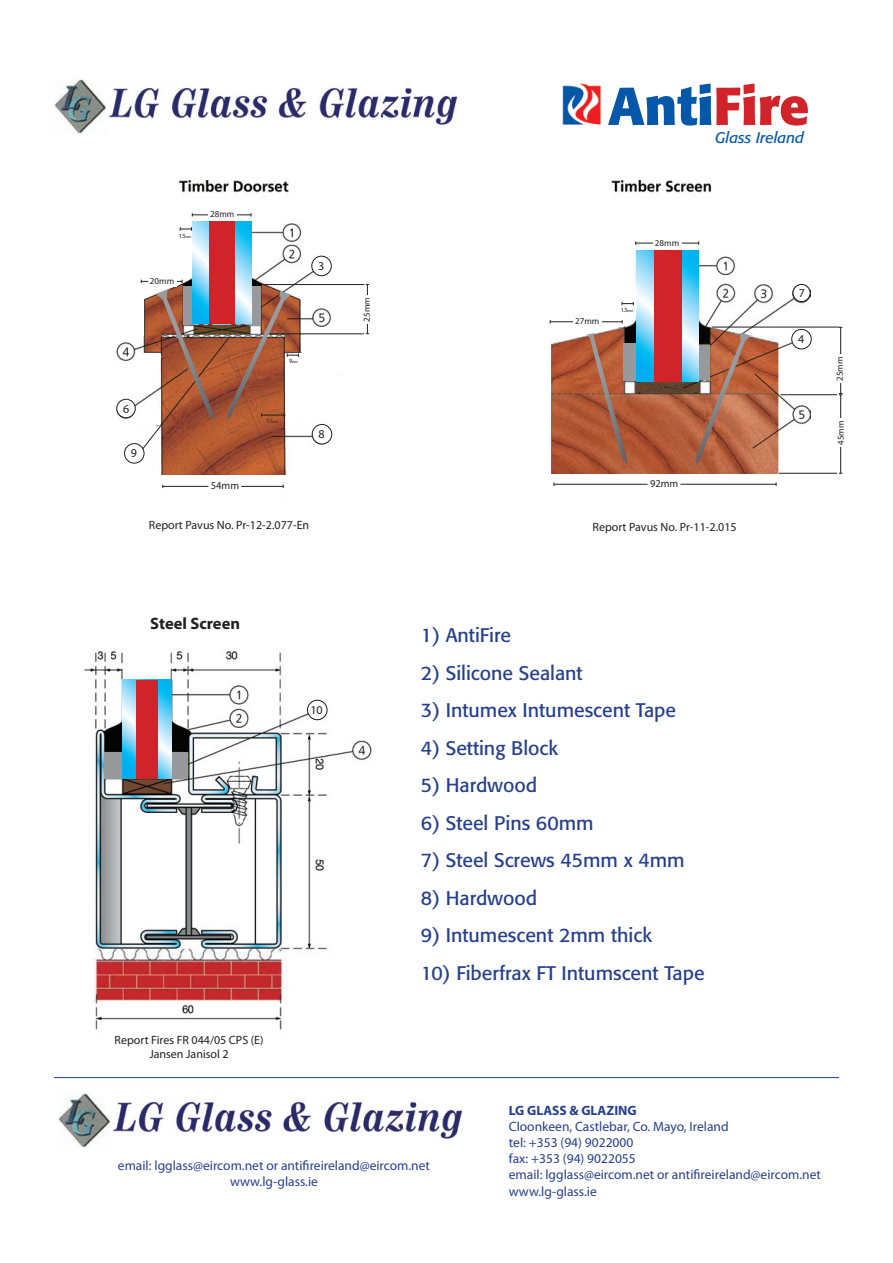
<style>
.page{position:relative;width:893px;height:1263px;background:#fff}
.page>*{position:absolute;margin:0;border:0;box-sizing:border-box;transform-origin:0 0}
.t1{font:700 52.65px "Formata";color:#0558a9}
.t2{font:19.5px "Formata";color:#253f8e}
.t3{font:700 16.5px "Myriad Pro";color:#231f20}
.t4{font:italic 15.15px "Formata";color:#0558a9}
.t5{font:13.5px/16.2px "Myriad Pro";color:#253f8e}
.t6{font:700 13.5px "Myriad Pro";color:#253f8e}
.t7{font:12px/14.4px "Myriad Pro";color:#231f20;text-align:center}
.t8{font:10.5px "Myriad Pro";color:#231f20}
.t9{font:9px "Myriad Pro";color:#231f20}
.t10{font:6.3px "Myriad Pro";color:#231f20}
.t11{font:3.75px "Myriad Pro";color:#231f20}
.s1{font-size:3.75px}
.s2{font-size:6.3px}
.s3{color:#d1232a}
</style>
<div class="page">
<img style="left:562px;top:83px;width:39px;height:42px">
<img style="left:54px;top:79px;width:404px;height:55px">
<img style="left:116px;top:180px;width:695px;height:295px">
<img style="left:58px;top:1093px;width:405px;height:55px">
<hr style="left:54px;top:1077px;width:785px;height:1px;background:#253f8e">
<img style="left:84px;top:651px;width:288px;height:379px">
<div style="left:172px;top:752px;width:16px;height:27px;background:#97999c"></div>
<div style="left:104px;top:753px;width:18px;height:26px;background:#97999c"></div>
<div style="left:117px;top:399px;width:18px;height:19px;background:#fff;border-radius:50%"></div>
<div style="left:116px;top:399px;width:20px;height:19px;border:1px solid #231f20;border-radius:50%"></div>
<div style="left:793px;top:284px;width:17px;height:18px;background:#fff;border-radius:50%"></div>
<div style="left:793px;top:284px;width:17px;height:18px;border:1px solid #231f20;border-radius:50%"></div>
<div style="left:312px;top:256px;width:19px;height:20px;background:#fff;border-radius:50%"></div>
<div style="left:311px;top:256px;width:21px;height:20px;border:1px solid #231f20;border-radius:50%"></div>
<svg style="left:193px;top:221px;width:58px;height:54px"></svg>
<div style="left:209px;top:221px;width:26px;height:103px;background:#d1232a"></div>
<svg style="left:636px;top:250px;width:63px;height:132px"></svg>
<div style="left:654px;top:250px;width:27px;height:132px;background:#d1232a"></div>
<svg style="left:123px;top:680px;width:49px;height:99px"></svg>
<div style="left:137px;top:680px;width:21px;height:99px;background:#d1232a"></div>
<div style="left:544px;top:474px;width:247px;height:34px;background:#fff"></div>
<div style="left:308px;top:700px;width:19px;height:20px;background:#fff;border-radius:50%"></div>
<div style="left:307px;top:700px;width:20px;height:20px;border:1px solid #231f20;border-radius:50%"></div>
<div style="left:125px;top:444px;width:19px;height:19px;background:#fff;border-radius:50%"></div>
<div style="left:124px;top:443px;width:20px;height:20px;border:1px solid #231f20;border-radius:50%"></div>
<img style="left:695px;top:333px;width:58px;height:133px">
<div style="left:40px;top:256px;width:103px;height:80px;background:#fff"></div>
<hr style="left:241px;top:486px;width:42px;height:1px;background:#231f20">
<hr style="left:163px;top:486px;width:45px;height:1px;background:#231f20">
<div style="left:495px;top:318px;width:56px;height:165px;background:#fff"></div>
<hr style="left:192px;top:214px;width:59px;height:1px;background:#231f20">
<div style="left:208px;top:211px;width:29px;height:9px;background:#fff"></div>
<svg style="left:180px;top:227px;width:12px;height:4px"></svg>
<hr style="left:270px;top:333px;width:94px;height:1px;background:#231f20">
<hr style="left:262px;top:284px;width:102px;height:1px;background:#231f20">
<hr style="left:367px;top:284px;width:1px;height:50px;background:#231f20">
<div style="left:363px;top:295px;width:10px;height:29px;background:#fff"></div>
<svg style="left:128px;top:275px;width:232px;height:175px"></svg>
<hr style="left:680px;top:484px;width:96px;height:1px;background:#231f20">
<hr style="left:554px;top:484px;width:94px;height:1px;background:#231f20">
<hr style="left:779px;top:473px;width:58px;height:1px;background:#231f20">
<hr style="left:781px;top:394px;width:56px;height:1px;background:#231f20">
<hr style="left:840px;top:395px;width:1px;height:78px;background:#231f20">
<div style="left:837px;top:418px;width:10px;height:29px;background:#fff"></div>
<hr style="left:712px;top:327px;width:127px;height:1px;background:#231f20">
<hr style="left:840px;top:327px;width:1px;height:66px;background:#231f20">
<div style="left:836px;top:354px;width:10px;height:29px;background:#fff"></div>
<div style="left:792px;top:329px;width:19px;height:20px;background:#fff;border-radius:50%"></div>
<div style="left:791px;top:329px;width:21px;height:20px;border:1px solid #231f20;border-radius:50%"></div>
<hr style="left:636px;top:243px;width:63px;height:1px;background:#231f20">
<div style="left:653px;top:239px;width:28px;height:10px;background:#fff"></div>
<svg style="left:533px;top:285px;width:104px;height:180px"></svg>
<p class="t10" style="left:179px;top:232px;width:14px">1.5<span class="s1">mm</span></p>
<p class="t9" style="left:150px;top:275px;width:26px">20mm</p>
<p class="t9" style="left:210px;top:209px;width:26px">28mm</p>
<p class="t7" style="left:318px;top:259px;width:8px">3</p>
<p class="t11" style="left:289px;top:359px;width:10px"><span class="s2">9</span>mm</p>
<p class="t7" style="left:123px;top:402px;width:8px">6</p>
<p class="t7" style="left:131px;top:446px;width:8px">9</p>
<p class="t10" style="left:267px;top:417px;width:13px">11<span class="s1">mm</span></p>
<p class="t7" style="left:319px;top:427px;width:8px">8</p>
<p class="t8" style="left:211px;top:479px;width:30px">54mm</p>
<p class="t7" style="left:149px;top:518px;width:162px">Report Pavus No. Pr-12-2.077-En</p>
<p class="t9" style="left:361px;top:321px;width:26px;rotate:-90deg">25mm</p>
<h1 class="t1" style="left:608px;top:73px;width:202px">Anti<span class="s3">Fire</span></h1>
<p class="t4" style="left:715px;top:128px;width:90px">Glass Ireland</p>
<p class="t9" style="left:655px;top:237px;width:26px">28mm</p>
<p class="t9" style="left:575px;top:316px;width:26px">27mm</p>
<p class="t10" style="left:621px;top:306px;width:14px">1.5<span class="s1">mm</span></p>
<p class="t8" style="left:650px;top:477px;width:30px">92mm</p>
<p class="t7" style="left:592px;top:519px;width:146px">Report Pavus No. Pr-11-2.015</p>
<p class="t7" style="left:799px;top:286px;width:8px">7</p>
<p class="t7" style="left:798px;top:332px;width:8px">4</p>
<p class="t9" style="left:834px;top:381px;width:26px;rotate:-90deg">25mm</p>
<p class="t9" style="left:835px;top:445px;width:26px;rotate:-90deg">45mm</p>
<p class="t3" style="left:150px;top:613px;width:91px">Steel Screen</p>
<p class="t7" style="left:310px;top:703px;width:14px">10</p>
<p class="t7" style="left:115px;top:1032px;width:150px">Report Fires FR 044/05 CPS (E)<br>Jansen Janisol 2</p>
<h2 class="t2" style="left:421px;top:623px;width:92px">1) AntiFire</h2>
<h2 class="t2" style="left:421px;top:661px;width:163px">2) Silicone Sealant</h2>
<h2 class="t2" style="left:421px;top:698px;width:257px">3) Intumex Intumescent Tape</h2>
<h2 class="t2" style="left:421px;top:736px;width:139px">4) Setting Block</h2>
<h2 class="t2" style="left:421px;top:773px;width:118px">5) Hardwood</h2>
<h2 class="t2" style="left:421px;top:811px;width:174px">6) Steel Pins 60mm</h2>
<h2 class="t2" style="left:421px;top:848px;width:265px">7) Steel Screws 45mm x 4mm</h2>
<h2 class="t2" style="left:421px;top:886px;width:118px">8) Hardwood</h2>
<h2 class="t2" style="left:421px;top:923px;width:233px">9) Intumescent 2mm thick</h2>
<h2 class="t2" style="left:421px;top:961px;width:285px">10) Fiberfrax FT Intumscent Tape</h2>
<p class="t5" style="left:118px;top:1157px;width:314px;text-align:center">email: lgglass@eircom.net or antifireireland@eircom.net www.lg-glass.ie</p>
<p class="t6" style="left:509px;top:1101px;width:129px">LG GLASS &amp; GLAZING</p>
<p class="t5" style="left:509px;top:1118px;width:314px">Cloonkeen, Castlebar, Co. Mayo, Ireland<br>tel: +353 (94) 9022000<br>fax: +353 (94) 9022055<br>email: lgglass@eircom.net or antifireireland@eircom.net www.lg-glass.ie</p>
</div>
